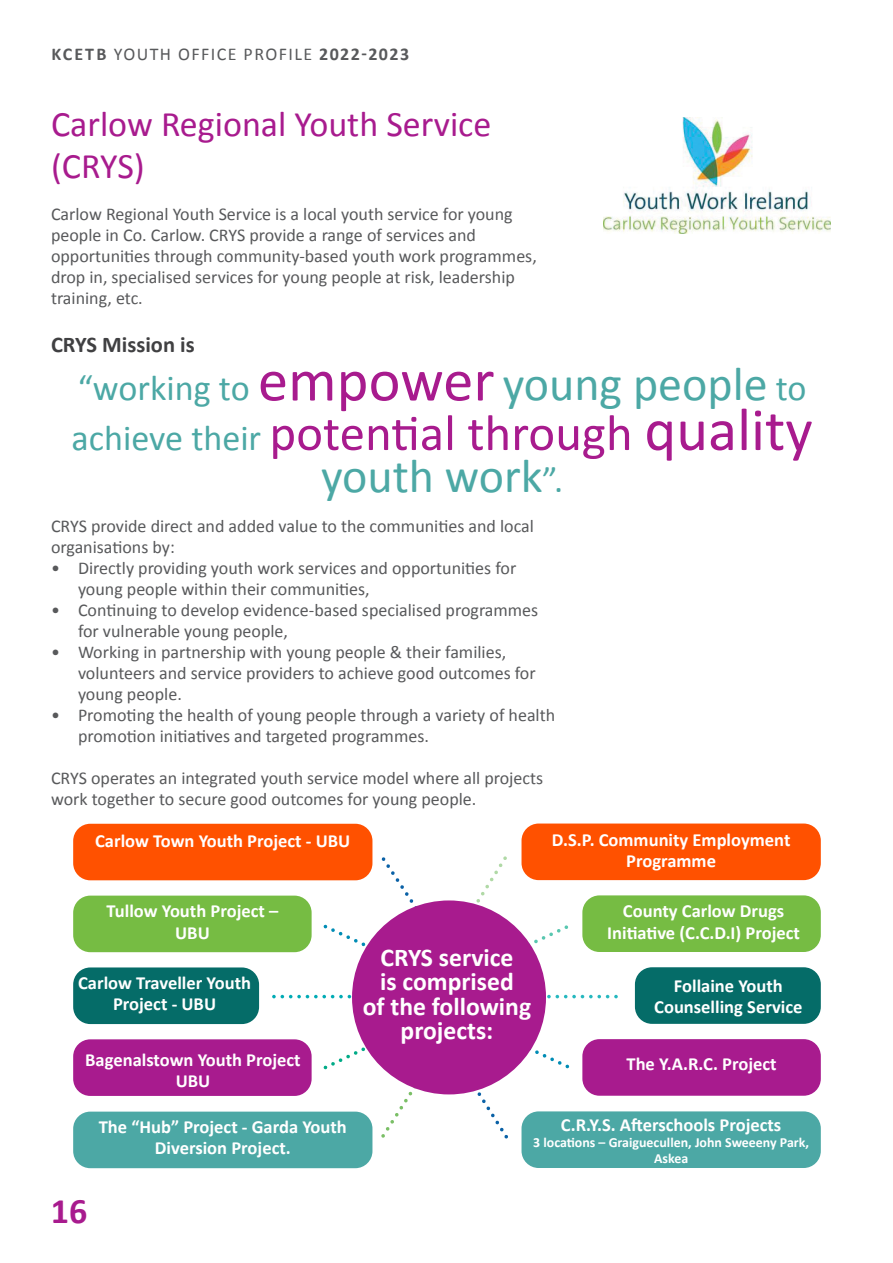
<style>
.page{position:relative;width:893px;height:1263px;background:#fff}
.page>*{position:absolute;margin:0;border:0;box-sizing:border-box;transform-origin:0 0}
.t1{font:51px "Calibri";color:#a81b8e}
.t2{font:48px "Calibri";color:#4ca8a5}
.t3{font:36.15px "Calibri";color:#4ca8a5}
.t4{font:36px/42px "Calibri";color:#a81b8e}
.t5{font:700 36px "Calibri";color:#a81b8e}
.t6{font:700 25.65px/24.2px "Calibri";color:#fff;text-align:center}
.t7{font:700 22.5px "Calibri";color:#404042}
.t8{font:700 18.6px/21.5px "Calibri";color:#fff;text-align:center}
.t9{font:18px/21px "Calibri";color:#58595b}
.t10{font:18px "Calibri";letter-spacing:.08em;color:#58595b}
.t11{font:700 13.95px/15.6px "Calibri";color:#fff;text-align:center}
.s1{font-weight:700}
.s2{font-size:60.75px;color:#a81b8e}
.s3{font-size:48px}
.s4{font-size:36.15px;color:#4ca8a5}
.s5{font-size:60.75px}
.s6{font-size:36.15px}
</style>
<div class="page">
<svg style="left:381px;top:857px;width:33px;height:57px"></svg>
<svg style="left:323px;top:924px;width:62px;height:31px"></svg>
<svg style="left:323px;top:1037px;width:60px;height:32px"></svg>
<svg style="left:381px;top:1078px;width:41px;height:60px"></svg>
<svg style="left:468px;top:1078px;width:40px;height:60px"></svg>
<svg style="left:516px;top:1037px;width:53px;height:31px"></svg>
<svg style="left:547px;top:995px;width:71px;height:3px"></svg>
<svg style="left:521px;top:925px;width:47px;height:30px"></svg>
<svg style="left:476px;top:856px;width:31px;height:58px"></svg>
<svg style="left:272px;top:995px;width:80px;height:3px"></svg>
<div style="left:352px;top:900px;width:194px;height:194px;background:#a81b8e;border-radius:50%"></div>
<div style="left:73px;top:824px;width:299px;height:56px;background:#ff5100;border-radius:17px"></div>
<div style="left:73px;top:896px;width:239px;height:56px;background:#76bc43;border-radius:17px"></div>
<div style="left:73px;top:967px;width:186px;height:57px;background:#056c68;border-radius:17px"></div>
<div style="left:73px;top:1039px;width:239px;height:57px;background:#a81b8e;border-radius:17px"></div>
<div style="left:73px;top:1111px;width:299px;height:57px;background:#4ca8a5;border-radius:17px"></div>
<div style="left:521px;top:823px;width:300px;height:57px;background:#ff5100;border-radius:17px"></div>
<div style="left:582px;top:895px;width:239px;height:57px;background:#76bc43;border-radius:17px"></div>
<div style="left:635px;top:967px;width:186px;height:57px;background:#056c68;border-radius:17px"></div>
<div style="left:582px;top:1039px;width:239px;height:57px;background:#a81b8e;border-radius:17px"></div>
<div style="left:521px;top:1111px;width:300px;height:57px;background:#4ca8a5;border-radius:17px"></div>
<img style="left:604px;top:117px;width:226px;height:117px">
<p class="t10" style="left:51px;top:43px;width:359px"><span class="s1">KCETB</span> YOUTH OFFICE PROFILE <span class="s1">2022-2023</span></p>
<h3 class="t4" style="left:51px;top:101px;width:442px">Carlow Regional Youth Service (CRYS)</h3>
<p class="t9" style="left:51px;top:202px;width:487px">Carlow Regional Youth Service is a local youth service for young people in Co. Carlow. CRYS provide a range of services and opportunities through community-based youth work programmes, drop in, specialised services for young people at risk, leadership training, etc.</p>
<p class="t7" style="left:51px;top:328px;width:145px">CRYS Mission is</p>
<h3 class="t3" style="left:78px;top:366px;width:730px">“working to <span class="s2">empower</span> <span class="s3">young people</span> to</h3>
<h1 class="t1" style="left:72px;top:401px;width:743px"><span class="s4">achieve their</span> potential through <span class="s5">quality</span></h1>
<h2 class="t2" style="left:321px;top:446px;width:244px">youth work<span class="s6">”.</span></h2>
<p class="t9" style="left:51px;top:514px;width:484px">CRYS provide direct and added value to the communities and local organisations by:</p>
<p class="t9" style="left:78px;top:556px;width:440px;text-indent:-27px">• Directly providing youth work services and opportunities for young people within their communities,</p>
<p class="t9" style="left:78px;top:598px;width:462px;text-indent:-27px">• Continuing to develop evidence-based specialised programmes for vulnerable young people,</p>
<p class="t9" style="left:78px;top:640px;width:459px;text-indent:-27px">• Working in partnership with young people &amp; their families, volunteers and service providers to achieve good outcomes for young people.</p>
<p class="t9" style="left:78px;top:703px;width:479px;text-indent:-27px">• Promoting the health of young people through a variety of health promotion initiatives and targeted programmes.</p>
<p class="t9" style="left:51px;top:766px;width:494px">CRYS operates an integrated youth service model where all projects work together to secure good outcomes for young people.</p>
<p class="t8" style="left:95px;top:829px;width:257px">Carlow Town Youth Project - UBU</p>
<p class="t8" style="left:107px;top:900px;width:173px">Tullow Youth Project –<br>UBU</p>
<p class="t8" style="left:552px;top:828px;width:240px">D.S.P. Community Employment<br>Programme</p>
<p class="t8" style="left:607px;top:900px;width:194px">County Carlow Drugs<br>Initiative (C.C.D.I) Project</p>
<h3 class="t6" style="left:363px;top:944px;width:170px">CRYS service<br>is comprised<br>of the following projects:</h3>
<p class="t8" style="left:78px;top:971px;width:174px">Carlow Traveller Youth<br>Project - UBU</p>
<p class="t8" style="left:654px;top:974px;width:150px">Follaine Youth<br>Counselling Service</p>
<p class="t8" style="left:85px;top:1048px;width:217px">Bagenalstown Youth Project<br>UBU</p>
<p class="t8" style="left:626px;top:1053px;width:152px">The Y.A.R.C. Project</p>
<p class="t8" style="left:99px;top:1115px;width:250px">The “Hub” Project - Garda Youth<br>Diversion Project.</p>
<h3 class="t5" style="left:51px;top:1186px;width:38px">16</h3>
<p class="t8" style="left:561px;top:1114px;width:222px">C.R.Y.S. Afterschools Projects</p>
<p class="t11" style="left:533px;top:1134px;width:277px">3 locations – Graiguecullen, John Sweeeny Park,<br>Askea</p>
</div>
